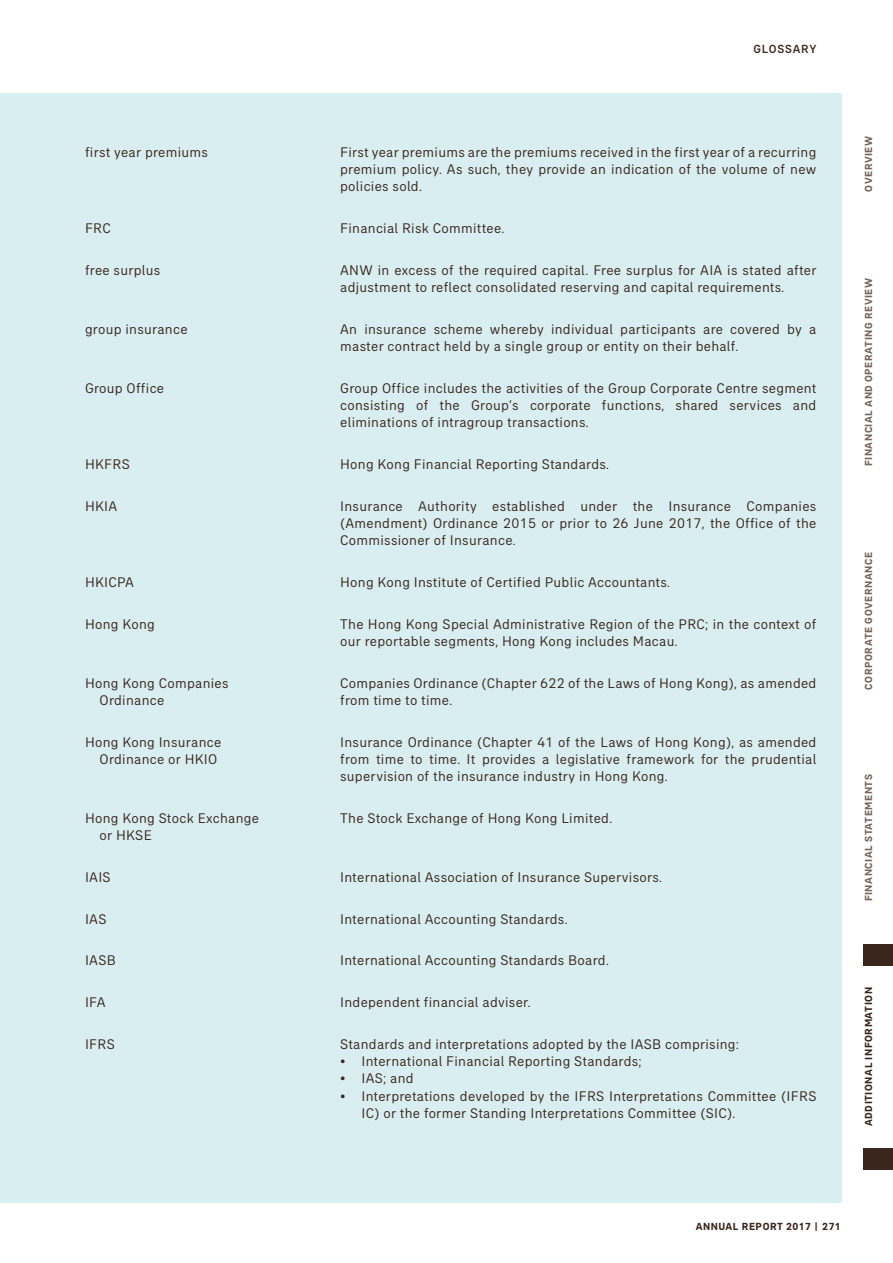
<style>
.page{position:relative;width:893px;height:1263px;background:#fff}
.page>*{position:absolute;margin:0;border:0;box-sizing:border-box;transform-origin:0 0}
.t1{font:14.25px/17.2px "AIA Everest";letter-spacing:.02em;color:#3a261c}
.t2{font:500 12px "AIA Everest";letter-spacing:.065em;color:#3a261c}
.t3{font:700 10.5px "AIA Everest";letter-spacing:.055em;color:#76655c}
.t4{font:700 10.5px "AIA Everest";letter-spacing:.05em;color:#3a261c}
</style>
<div class="page">
<div style="left:0;top:94px;width:842px;height:1109px;background:#d9eef1"></div>
<div style="left:863px;top:944px;width:30px;height:21px;background:#3a261c"></div>
<div style="left:863px;top:1148px;width:30px;height:21px;background:#3a261c"></div>
<p class="t2" style="left:753px;top:42px;width:65px">GLOSSARY</p>
<p class="t1" style="left:85px;top:143px;width:125px">first year premiums</p>
<p class="t1" style="left:340px;top:143px;width:478px;text-align:justify">First year premiums are the premiums received in the first year of a recurring premium policy. As such, they provide an indication of the volume of new policies sold.</p>
<p class="t1" style="left:85px;top:219px;width:27px">FRC</p>
<p class="t1" style="left:340px;top:219px;width:166px">Financial Risk Committee.</p>
<p class="t1" style="left:85px;top:261px;width:77px">free surplus</p>
<p class="t1" style="left:340px;top:261px;width:478px">ANW in excess of the required capital. Free surplus for AIA is stated after adjustment to reflect consolidated reserving and capital requirements.</p>
<p class="t1" style="left:85px;top:320px;width:104px">group insurance</p>
<p class="t1" style="left:340px;top:320px;width:478px">An insurance scheme whereby individual participants are covered by a master contract held by a single group or entity on their behalf.</p>
<p class="t1" style="left:85px;top:379px;width:81px">Group Office</p>
<p class="t1" style="left:340px;top:379px;width:478px;text-align:justify">Group Office includes the activities of the Group Corporate Centre segment consisting of the Group’s corporate functions, shared services and eliminations of intragroup transactions.</p>
<p class="t1" style="left:85px;top:455px;width:46px">HKFRS</p>
<p class="t1" style="left:340px;top:455px;width:270px">Hong Kong Financial Reporting Standards.</p>
<p class="t1" style="left:85px;top:497px;width:34px">HKIA</p>
<p class="t1" style="left:340px;top:497px;width:478px;text-align:justify">Insurance Authority established under the Insurance Companies (Amendment) Ordinance 2015 or prior to 26 June 2017, the Office of the Commissioner of Insurance.</p>
<p class="t1" style="left:85px;top:573px;width:51px">HKICPA</p>
<p class="t1" style="left:340px;top:573px;width:331px">Hong Kong Institute of Certified Public Accountants.</p>
<p class="t1" style="left:85px;top:615px;width:71px">Hong Kong</p>
<p class="t1" style="left:340px;top:615px;width:478px">The Hong Kong Special Administrative Region of the PRC; in the context of our reportable segments, Hong Kong includes Macau.</p>
<p class="t1" style="left:100px;top:674px;width:131px;text-indent:-15px">Hong Kong Companies<br>Ordinance</p>
<p class="t1" style="left:340px;top:674px;width:478px">Companies Ordinance (Chapter 622 of the Laws of Hong Kong), as amended from time to time.</p>
<p class="t1" style="left:85px;top:733px;width:138px;text-align:right">Hong Kong Insurance<br>Ordinance or HKIO</p>
<p class="t1" style="left:340px;top:733px;width:478px;text-align:justify">Insurance Ordinance (Chapter 41 of the Laws of Hong Kong), as amended from time to time. It provides a legislative framework for the prudential supervision of the insurance industry in Hong Kong.</p>
<p class="t1" style="left:100px;top:809px;width:161px;text-indent:-15px">Hong Kong Stock Exchange or HKSE</p>
<p class="t1" style="left:340px;top:809px;width:274px">The Stock Exchange of Hong Kong Limited.</p>
<p class="t1" style="left:85px;top:868px;width:27px">IAIS</p>
<p class="t1" style="left:340px;top:868px;width:323px">International Association of Insurance Supervisors.</p>
<p class="t1" style="left:85px;top:910px;width:23px">IAS</p>
<p class="t1" style="left:340px;top:910px;width:229px">International Accounting Standards.</p>
<p class="t1" style="left:85px;top:952px;width:32px">IASB</p>
<p class="t1" style="left:340px;top:952px;width:270px">International Accounting Standards Board.</p>
<p class="t1" style="left:85px;top:993px;width:22px">IFA</p>
<p class="t1" style="left:340px;top:993px;width:192px">Independent financial adviser.</p>
<p class="t1" style="left:85px;top:1035px;width:31px">IFRS</p>
<p class="t1" style="left:340px;top:1035px;width:400px">Standards and interpretations adopted by the IASB comprising:</p>
<p class="t1" style="left:340px;top:1052px;width:303px">• International Financial Reporting Standards;</p>
<p class="t1" style="left:340px;top:1070px;width:75px">• IAS; and</p>
<p class="t1" style="left:361px;top:1087px;width:456px;text-indent:-21px">• Interpretations developed by the IFRS Interpretations Committee (IFRS<br>IC) or the former Standing Interpretations Committee (SIC).</p>
<p class="t3" style="left:862px;top:192px;width:57px;rotate:-90deg">OVERVIEW</p>
<p class="t3" style="left:862px;top:466px;width:190px;rotate:-90deg">FINANCIAL AND OPERATING REVIEW</p>
<p class="t3" style="left:862px;top:689px;width:139px;rotate:-90deg">CORPORATE GOVERNANCE</p>
<p class="t3" style="left:862px;top:901px;width:129px;rotate:-90deg">FINANCIAL STATEMENTS</p>
<p class="t4" style="left:862px;top:1126px;width:140px;rotate:-90deg">ADDITIONAL INFORMATION</p>
<p class="t4" style="left:696px;top:1220px;width:146px">ANNUAL REPORT 2017 | 271</p>
</div>
